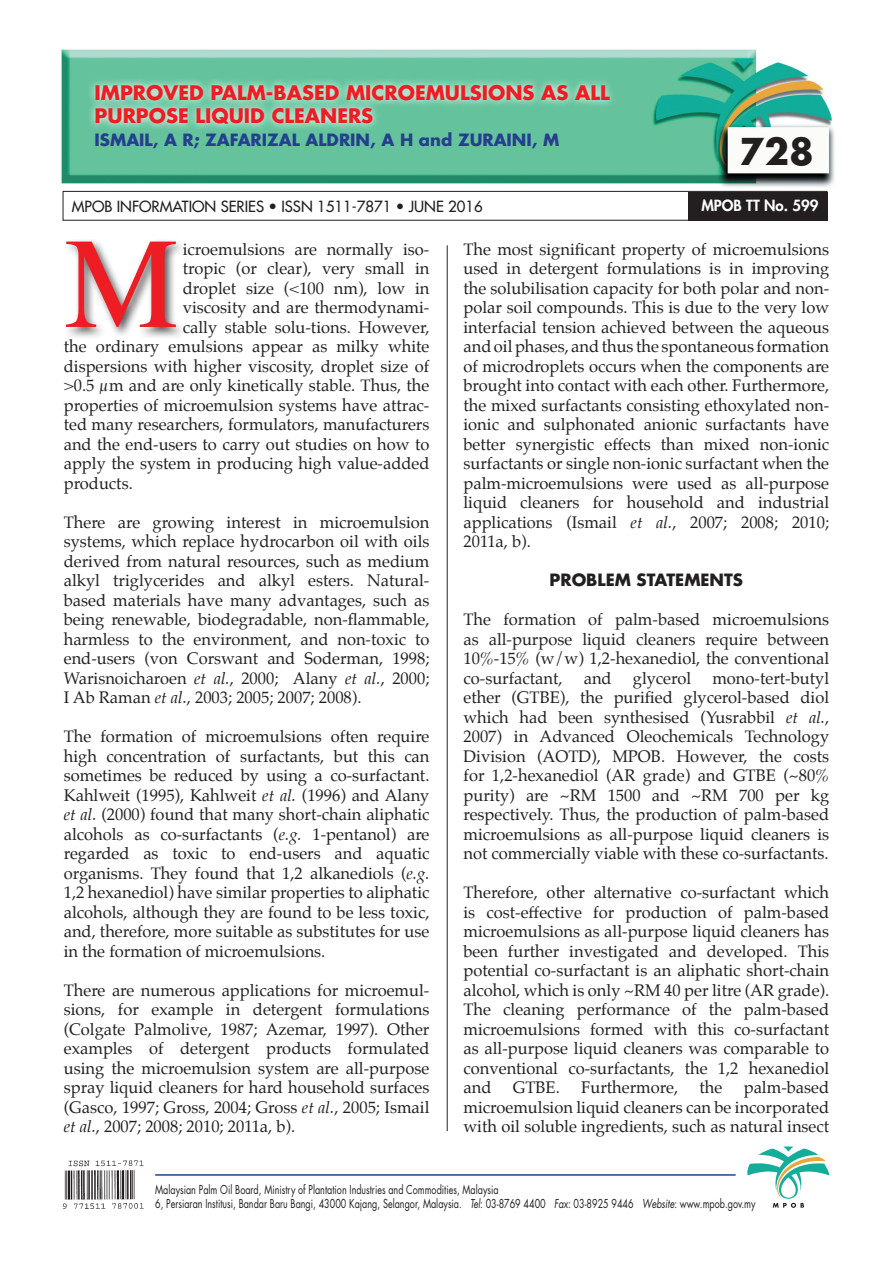
<style>
.page{position:relative;width:893px;height:1263px;background:#fff}
.page>*{position:absolute;margin:0;border:0;box-sizing:border-box;transform-origin:0 0}
.t1{font:129px "Times";color:#ee1d23}
.t2{font:700 36px "Futura";color:#231f20}
.t3{font:700 19.5px/23.4px "Futura";color:#ee1d23}
.t4{font:16.5px/19.5px "Palatino";color:#231f20;text-align:justify}
.t5{font:700 16.5px "Futura";color:#253f8e}
.t6{font:700 16.5px "Futura";color:#231f20}
.t7{font:15px "Futura";color:#231f20}
.t8{font:800 15px "Futura";color:#fff}
.t9{font:12px/14.4px "Futura";color:#231f20;scale:.75 1}
.s1{font-style:italic}
</style>
<div class="page">
<img style="left:61px;top:49px;width:774px;height:146px">
<div style="left:63px;top:191px;width:764px;height:30px;border:1px solid #231f20"></div>
<div style="left:688px;top:192px;width:140px;height:28px;background:#231f20"></div>
<svg style="left:87px;top:77px;width:530px;height:54px"></svg>
<div style="left:63px;top:238px;width:125px;height:101px;background:#231f20;opacity:.75"></div>
<hr style="left:447px;top:245px;width:1px;height:886px;background:#231f20">
<img style="left:62px;top:1160px;width:82px;height:50px">
<svg style="left:747px;top:1146px;width:82px;height:62px"></svg>
<hr style="left:155px;top:1174px;width:581px;height:2px;background:#1f439b">
<p class="t3" style="left:95px;top:80px;width:517px">IMPROVED PALM-BASED MICROEMULSIONS AS ALL<br>PURPOSE LIQUID CLEANERS</p>
<p class="t5" style="left:95px;top:128px;width:466px">ISMAIL, A R; ZAFARIZAL ALDRIN, A H and ZURAINI, M</p>
<h2 class="t2" style="left:740px;top:126px;width:76px">728</h2>
<p class="t7" style="left:72px;top:197px;width:413px">MPOB INFORMATION SERIES • ISSN 1511-7871 • JUNE 2016</p>
<p class="t8" style="left:701px;top:195px;width:118px">MPOB TT No. 599</p>
<h1 class="t1" style="left:64px;top:163px;width:116px">M</h1>
<p class="t4" style="left:183px;top:239px;width:248px">icroemulsions are normally iso-</p>
<p class="t4" style="left:183px;top:259px;width:248px">tropic (or clear), very small in</p>
<p class="t4" style="left:183px;top:278px;width:248px">droplet size (&lt;100 nm), low in</p>
<p class="t4" style="left:183px;top:298px;width:248px">viscosity and are thermodynami-</p>
<p class="t4" style="left:183px;top:317px;width:248px">cally stable solu-tions. However,</p>
<p class="t4" style="left:64px;top:337px;width:367px">the ordinary emulsions appear as milky white</p>
<p class="t4" style="left:64px;top:356px;width:367px">dispersions with higher viscosity, droplet size of</p>
<p class="t4" style="left:64px;top:376px;width:367px">&gt;0.5 µm and are only kinetically stable. Thus, the</p>
<p class="t4" style="left:64px;top:395px;width:367px">properties of microemulsion systems have attrac-</p>
<p class="t4" style="left:64px;top:415px;width:367px">ted many researchers, formulators, manufacturers</p>
<p class="t4" style="left:64px;top:434px;width:367px">and the end-users to carry out studies on how to</p>
<p class="t4" style="left:64px;top:454px;width:367px">apply the system in producing high value-added</p>
<p class="t4" style="left:64px;top:473px;width:71px">products.</p>
<p class="t4" style="left:64px;top:512px;width:367px">There are growing interest in microemulsion systems, which replace hydrocarbon oil with oils derived from natural resources, such as medium alkyl triglycerides and alkyl esters. Natural&shy;based materials have many advantages, such as being renewable, biodegradable, non-flammable, harmless to the environment, and non-toxic to end-users (von Corswant and Soderman, 1998; Warisnoicharoen <span class="s1">et al.</span>, 2000; Alany <span class="s1">et al.</span>, 2000; I Ab Raman <span class="s1">et al.</span>, 2003; 2005; 2007; 2008).</p>
<p class="t4" style="left:64px;top:727px;width:367px">The formation of microemulsions often require high concentration of surfactants, but this can sometimes be reduced by using a co-surfactant.<br>Kahlweit (1995), Kahlweit <span class="s1">et al.</span> (1996) and Alany <span class="s1">et al.</span> (2000) found that many short-chain aliphatic alcohols as co-surfactants (<span class="s1">e.g.</span> 1-pentanol) are regarded as toxic to end-users and aquatic organisms. They found that 1,2 alkanediols (<span class="s1">e.g.<br></span>1,2 hexanediol) have similar properties to aliphatic alcohols, although they are found to be less toxic, and, therefore, more suitable as substitutes for use in the formation of microemulsions.</p>
<p class="t4" style="left:64px;top:980px;width:367px">There are numerous applications for microemul&shy;sions, for example in detergent formulations (Colgate Palmolive, 1987; Azemar, 1997). Other examples of detergent products formulated using the microemulsion system are all-purpose spray liquid cleaners for hard household surfaces (Gasco, 1997; Gross, 2004; Gross <span class="s1">et al.</span>, 2005; Ismail <span class="s1">et al.</span>, 2007; 2008; 2010; 2011a, b).</p>
<p class="t4" style="left:463px;top:239px;width:367px">The most significant property of microemulsions used in detergent formulations is in improving the solubilisation capacity for both polar and non&shy;polar soil compounds. This is due to the very low interfacial tension achieved between the aqueous and oil phases, and thus the spontaneous formation of microdroplets occurs when the components are brought into contact with each other. Furthermore, the mixed surfactants consisting ethoxylated non&shy;ionic and sulphonated anionic surfactants have better synergistic effects than mixed non-ionic surfactants or single non-ionic surfactant when the palm-microemulsions were used as all-purpose liquid cleaners for household and industrial applications (Ismail <span class="s1">et al.</span>, 2007; 2008; 2010; 2011a, b).</p>
<p class="t6" style="left:550px;top:569px;width:195px">PROBLEM STATEMENTS</p>
<p class="t4" style="left:463px;top:610px;width:367px">The formation of palm-based microemulsions as all-purpose liquid cleaners require between 10%-15% (w/w) 1,2-hexanediol, the conventional co-surfactant,</p>
<p class="t4" style="left:463px;top:668px;width:367px;text-indent:249px">mono-tert-butyl ether (GTBE), the purified glycerol-based diol which had been synthesised (Yusrabbil <span class="s1">et al.</span>, 2007) in Advanced Oleochemicals Technology Division (AOTD), MPOB. However, the costs for 1,2-hexanediol (AR grade) and GTBE (~80% purity) are ~RM 1500 and ~RM 700 per kg respectively. Thus, the production of palm-based microemulsions as all-purpose liquid cleaners is not commercially viable with these co-surfactants.</p>
<p class="t4" style="left:463px;top:883px;width:367px">Therefore, other alternative co-surfactant which is cost-effective for production of palm-based microemulsions as all-purpose liquid cleaners has been further investigated and developed. This potential co-surfactant is an aliphatic short-chain alcohol, which is only ~RM 40 per litre (AR grade).<br>The cleaning performance of the palm-based microemulsions formed with this co-surfactant as all-purpose liquid cleaners was comparable to conventional co-surfactants, the 1,2 hexanediol and</p>
<p class="t4" style="left:584px;top:668px;width:29px">and</p>
<p class="t4" style="left:633px;top:668px;width:60px">glycerol</p>
<p class="t4" style="left:513px;top:1078px;width:48px">GTBE.</p>
<p class="t4" style="left:581px;top:1078px;width:98px">Furthermore,</p>
<p class="t4" style="left:699px;top:1078px;width:24px">the</p>
<p class="t4" style="left:463px;top:1078px;width:367px;text-indent:280px">palm-based microemulsion liquid cleaners can be incorporated with oil soluble ingredients, such as natural insect</p>
<p class="t9" style="left:155px;top:1182px;width:802px">Malaysian Palm Oil Board, Ministry of Plantation Industries and Commodities, Malaysia<br>6, Persiaran Institusi, Bandar Baru Bangi, 43000 Kajang, Selangor, Malaysia. <span class="s1">Tel</span>: 03-8769 4400 <span class="s1">Fax</span>: 03-8925 9446 <span class="s1">Website</span>: www.mpob.gov.my</p>
</div>
